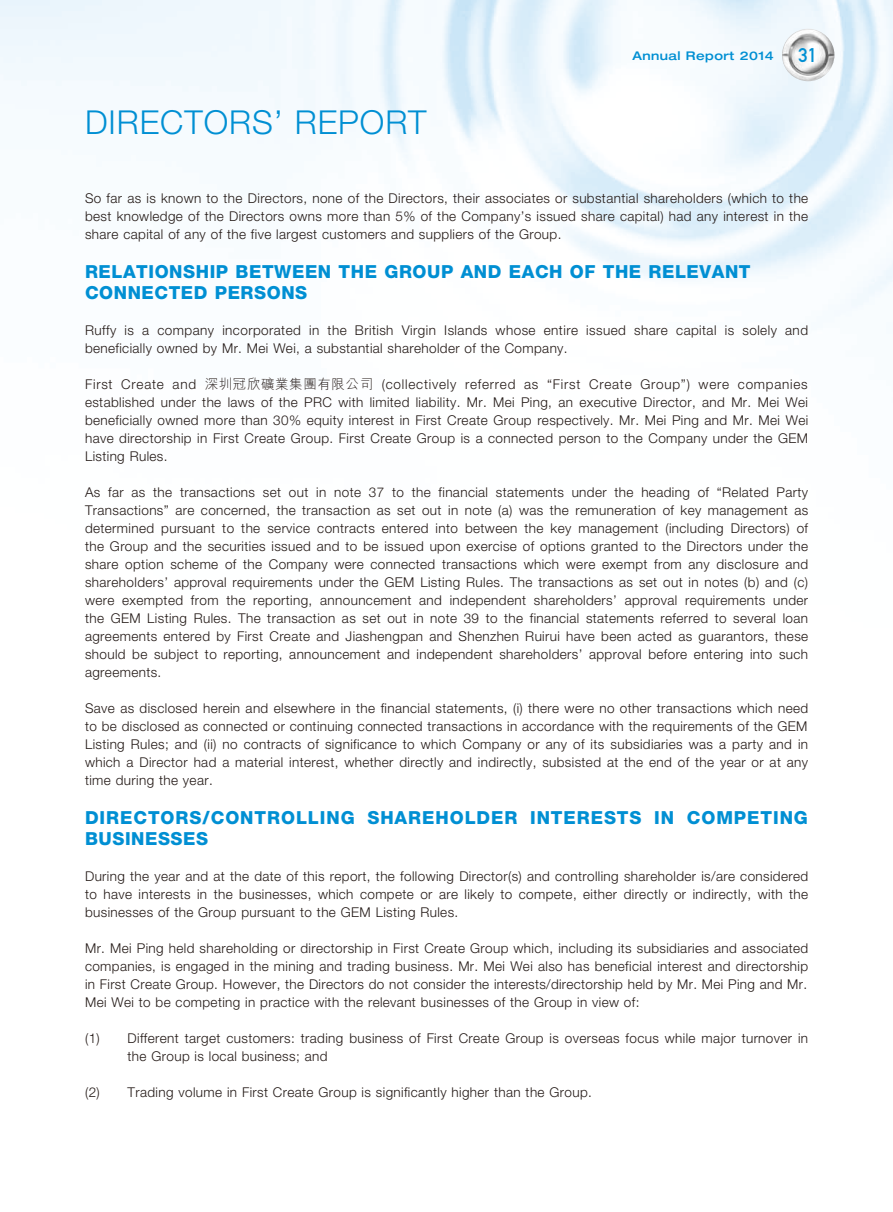
<style>
.page{position:relative;width:893px;height:1212px;background:#fff}
.page>*{position:absolute;margin:0;border:0;box-sizing:border-box;transform-origin:0 0}
.t1{font:300 33px "Helvetica Neue LT Std";letter-spacing:.03em;color:#008fd3}
.t2{font:19.5px "DIN Mittelschrift Std";color:#008fd3}
.t3{font:800 18px/21px "Helvetica Neue LT Std";letter-spacing:.03em;color:#008fd3}
.t4{font:800 18px/21px "Helvetica Neue LT Std";letter-spacing:.05em;color:#008fd3}
.t5{font:300 13.5px/18px "Helvetica Neue LT Std";letter-spacing:.03em;color:#231916;text-align:justify}
.t6{font:500 expanded 12px "Helvetica Neue LT Std";letter-spacing:.035em;color:#008fd3}
.s1{font-family:"M Hei HK"}
</style>
<div class="page">
<img style="left:0;top:0;width:893px;height:308px">
<img style="left:782px;top:29px;width:52px;height:52px;border-radius:26px">
<h1 class="t1" style="left:85px;top:102px;width:343px">DIRECTORS’ REPORT</h1>
<p class="t6" style="left:633px;top:49px;width:143px">Annual Report 2014</p>
<h2 class="t2" style="left:798px;top:44px;width:20px">31</h2>
<p class="t5" style="left:85px;top:188px;width:725px">So far as is known to the Directors, none of the Directors, their associates or substantial shareholders (which to the best knowledge of the Directors owns more than 5% of the Company’s issued share capital) had any interest in the share capital of any of the five largest customers and suppliers of the Group.</p>
<h3 class="t3" style="left:85px;top:261px;width:667px">RELATIONSHIP BETWEEN THE GROUP AND EACH OF THE RELEVANT<br>CONNECTED PERSONS</h3>
<p class="t5" style="left:85px;top:320px;width:724px">Ruffy is a company incorporated in the British Virgin Islands whose entire issued share capital is solely and beneficially owned by Mr. Mei Wei, a substantial shareholder of the Company.</p>
<p class="t5" style="left:85px;top:375px;width:725px">First Create and <span class="s1">深圳冠欣礦業集團有限公司</span> (collectively referred as “First Create Group”) were companies established under the laws of the PRC with limited liability. Mr. Mei Ping, an executive Director, and Mr. Mei Wei beneficially owned more than 30% equity interest in First Create Group respectively. Mr. Mei Ping and Mr. Mei Wei have directorship in First Create Group. First Create Group is a connected person to the Company under the GEM Listing Rules.</p>
<p class="t5" style="left:85px;top:482px;width:725px">As far as the transactions set out in note 37 to the financial statements under the heading of “Related Party Transactions” are concerned, the transaction as set out in note (a) was the remuneration of key management as determined pursuant to the service contracts entered into between the key management (including Directors) of the Group and the securities issued and to be issued upon exercise of options granted to the Directors under the share option scheme of the Company were connected transactions which were exempt from any disclosure and shareholders’ approval requirements under the GEM Listing Rules. The transactions as set out in notes (b) and (c) were exempted from the reporting, announcement and independent shareholders’ approval requirements under the GEM Listing Rules. The transaction as set out in note 39 to the financial statements referred to several loan agreements entered by First Create and Jiashengpan and Shenzhen Ruirui have been acted as guarantors, these should be subject to reporting, announcement and independent shareholders’ approval before entering into such agreements.</p>
<p class="t5" style="left:85px;top:698px;width:725px">Save as disclosed herein and elsewhere in the financial statements, (i) there were no other transactions which need to be disclosed as connected or continuing connected transactions in accordance with the requirements of the GEM Listing Rules; and (ii) no contracts of significance to which Company or any of its subsidiaries was a party and in which a Director had a material interest, whether directly and indirectly, subsisted at the end of the year or at any time during the year.</p>
<h3 class="t4" style="left:85px;top:807px;width:724px">DIRECTORS/CONTROLLING SHAREHOLDER INTERESTS IN COMPETING<br>BUSINESSES</h3>
<p class="t5" style="left:85px;top:866px;width:725px">During the year and at the date of this report, the following Director(s) and controlling shareholder is/are considered to have interests in the businesses, which compete or are likely to compete, either directly or indirectly, with the businesses of the Group pursuant to the GEM Listing Rules.</p>
<p class="t5" style="left:85px;top:938px;width:725px">Mr. Mei Ping held shareholding or directorship in First Create Group which, including its subsidiaries and associated companies, is engaged in the mining and trading business. Mr. Mei Wei also has beneficial interest and directorship in First Create Group. However, the Directors do not consider the interests/directorship held by Mr. Mei Ping and Mr.<br>Mei Wei to be competing in practice with the relevant businesses of the Group in view of:</p>
<p class="t5" style="left:128px;top:1028px;width:682px;text-indent:-43px">(1) Different target customers: trading business of First Create Group is overseas focus while major turnover in the Group is local business; and</p>
<p class="t5" style="left:85px;top:1082px;width:508px">(2) Trading volume in First Create Group is significantly higher than the Group.</p>
</div>
